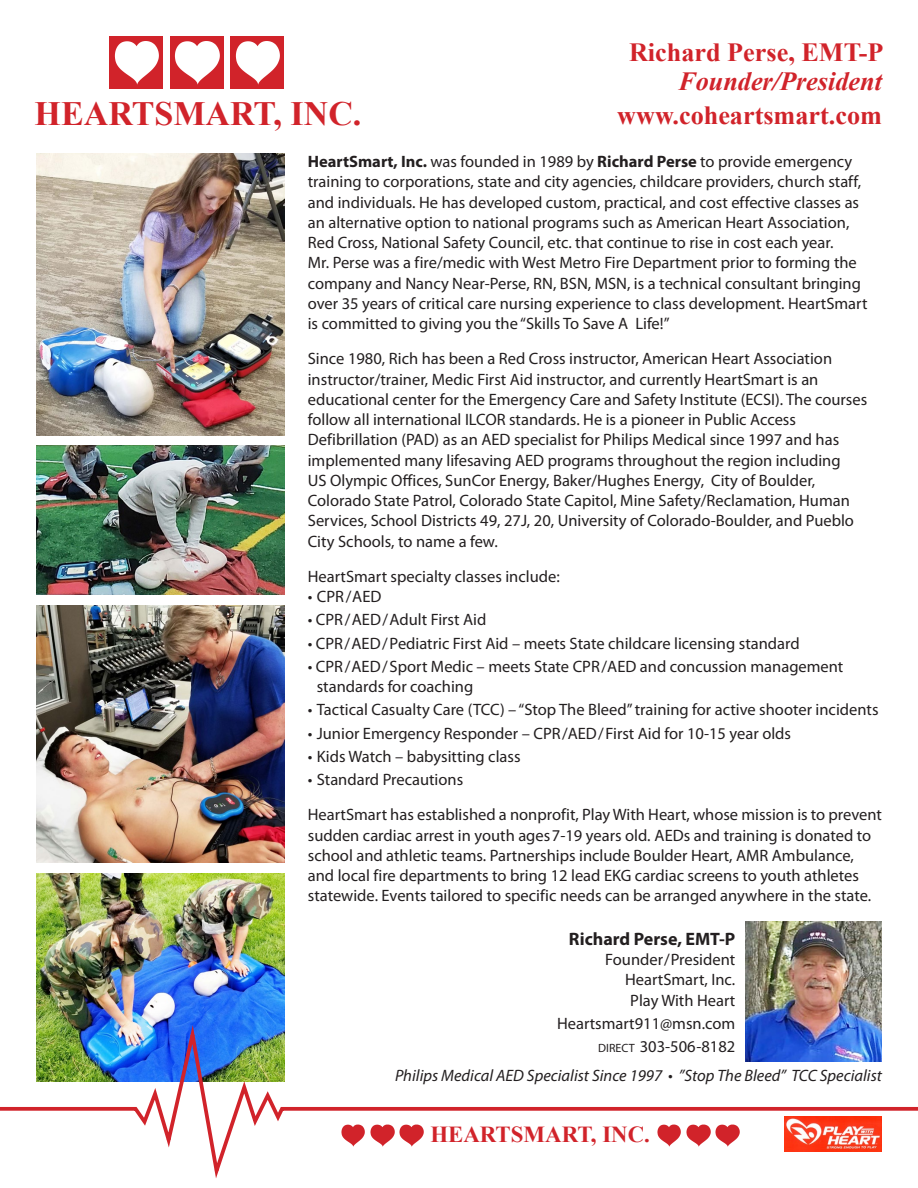
<style>
.page{position:relative;width:918px;height:1188px;background:#fff}
.page>*{position:absolute;margin:0;border:0;box-sizing:border-box;transform-origin:0 0}
.t1{font:700 34.05px "Times New Roman";color:#d1232a}
.t2{font:700 26.25px "Times New Roman";color:#d1232a}
.t3{font:italic 700 26.25px "Times New Roman";color:#d1232a}
.t4{font:700 22.8px "Times New Roman";color:#d1232a}
.t5{font:700 18px "Myriad Pro";color:#231f20}
.t6{font:16.5px/20.2px "Myriad Pro";color:#231f20}
.t7{font:italic 16.5px "Myriad Pro";color:#231f20}
.s1{font-weight:700}
.s2{font-size:12px}
</style>
<div class="page">
<img style="left:36px;top:153px;width:248px;height:283px">
<img style="left:36px;top:873px;width:248px;height:143px">
<img style="left:36px;top:605px;width:248px;height:258px">
<img style="left:36px;top:446px;width:248px;height:148px">
<div style="left:109px;top:36px;width:54px;height:52px;background:#d1232a"></div>
<img style="left:114px;top:41px;width:45px;height:44px">
<div style="left:170px;top:36px;width:54px;height:52px;background:#d1232a"></div>
<img style="left:175px;top:41px;width:45px;height:44px">
<div style="left:230px;top:36px;width:54px;height:52px;background:#d1232a"></div>
<img style="left:235px;top:41px;width:45px;height:44px">
<svg style="left:0;top:1016px;width:918px;height:162px"></svg>
<img style="left:746px;top:921px;width:136px;height:140px">
<img style="left:657px;top:1125px;width:25px;height:22px">
<img style="left:687px;top:1125px;width:24px;height:22px">
<img style="left:716px;top:1125px;width:24px;height:22px">
<img style="left:341px;top:1125px;width:25px;height:22px">
<img style="left:371px;top:1125px;width:24px;height:22px">
<img style="left:400px;top:1125px;width:24px;height:22px">
<img style="left:784px;top:1116px;width:98px;height:36px">
<p class="t1" style="left:35px;top:89px;width:328px">HEARTSMART, INC.</p>
<p class="t2" style="left:629px;top:34px;width:256px">Richard Perse, EMT-P</p>
<p class="t3" style="left:678px;top:63px;width:205px">Founder/President</p>
<p class="t2" style="left:617px;top:96px;width:266px">www.coheartsmart.com</p>
<p class="t6" style="left:308px;top:151px;width:561px"><span class="s1">HeartSmart, Inc.</span> was founded in 1989 by <span class="s1">Richard Perse</span> to provide emergency training to corporations, state and city agencies, childcare providers, church staff, and individuals. He has developed custom, practical, and cost effective classes as an alternative option to national programs such as American Heart Association, Red Cross, National Safety Council, etc. that continue to rise in cost each year.<br>Mr. Perse was a fire/medic with West Metro Fire Department prior to forming the company and Nancy Near-Perse, RN, BSN, MSN, is a technical consultant bringing over 35 years of critical care nursing experience to class development. HeartSmart is committed to giving you the “Skills To Save A Life!”</p>
<p class="t6" style="left:308px;top:349px;width:561px">Since 1980, Rich has been a Red Cross instructor, American Heart Association instructor/trainer, Medic First Aid instructor, and currently HeartSmart is an educational center for the Emergency Care and Safety Institute (ECSI). The courses follow all international ILCOR standards. He is a pioneer in Public Access Defibrillation (PAD) as an AED specialist for Philips Medical since 1997 and has implemented many lifesaving AED programs throughout the region including<br>US Olympic Offices, SunCor Energy, Baker/Hughes Energy, City of Boulder, Colorado State Patrol, Colorado State Capitol, Mine Safety/Reclamation, Human Services, School Districts 49, 27J, 20, University of Colorado-Boulder, and Pueblo City Schools, to name a few.</p>
<p class="t6" style="left:308px;top:566px;width:253px">HeartSmart specialty classes include:</p>
<p class="t6" style="left:308px;top:586px;width:75px">• CPR/AED</p>
<p class="t6" style="left:308px;top:610px;width:180px">• CPR/AED/Adult First Aid</p>
<p class="t6" style="left:308px;top:633px;width:493px">• CPR/AED/Pediatric First Aid – meets State childcare licensing standard</p>
<p class="t6" style="left:308px;top:656px;width:537px">• CPR/AED/Sport Medic – meets State CPR/AED and concussion management</p>
<p class="t6" style="left:317px;top:676px;width:158px">standards for coaching</p>
<p class="t6" style="left:308px;top:700px;width:572px">• Tactical Casualty Care (TCC) – “Stop The Bleed” training for active shooter incidents</p>
<p class="t6" style="left:308px;top:723px;width:485px">• Junior Emergency Responder – CPR/AED/First Aid for 10-15 year olds</p>
<p class="t6" style="left:308px;top:746px;width:214px">• Kids Watch – babysitting class</p>
<p class="t6" style="left:308px;top:769px;width:157px">• Standard Precautions</p>
<p class="t6" style="left:308px;top:805px;width:576px">HeartSmart has established a nonprofit, Play With Heart, whose mission is to prevent</p>
<p class="t6" style="left:308px;top:825px;width:565px">sudden cardiac arrest in youth ages7-19 years old. AEDs and training is donated to school and athletic teams. Partnerships include Boulder Heart, AMR Ambulance, and local fire departments to bring 12 lead EKG cardiac screens to youth athletes statewide. Events tailored to specific needs can be arranged anywhere in the state.</p>
<p class="t5" style="left:569px;top:927px;width:168px">Richard Perse, EMT-P</p>
<p class="t6" style="left:605px;top:949px;width:131px">Founder/President</p>
<p class="t6" style="left:625px;top:970px;width:112px">HeartSmart, Inc.</p>
<p class="t6" style="left:630px;top:990px;width:106px">Play With Heart</p>
<p class="t6" style="left:557px;top:1013px;width:180px">Heartsmart911@msn.com</p>
<p class="t6" style="left:598px;top:1036px;width:139px"><span class="s2">DIRECT</span> 303-506-8182</p>
<p class="t7" style="left:395px;top:1065px;width:488px">Philips Medical AED Specialist Since 1997 • ”Stop The Bleed” TCC Specialist</p>
<p class="t4" style="left:430px;top:1118px;width:221px">HEARTSMART, INC.</p>
</div>
